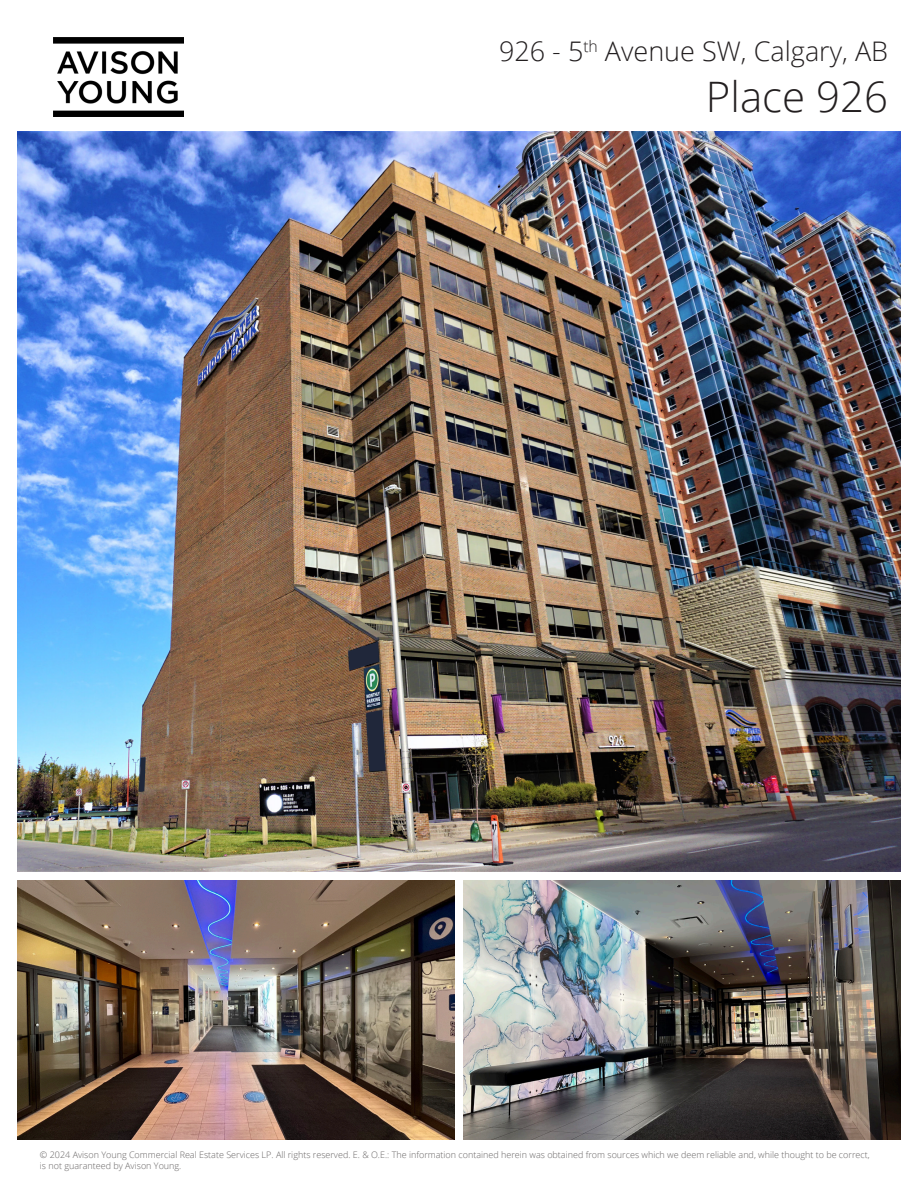
<style>
.page{position:relative;width:918px;height:1188px;background:#fff}
.page>*{position:absolute;margin:0;border:0;box-sizing:border-box;transform-origin:0 0}
.t1{font:300 42px "Open Sans";color:#231f20}
.t2{font:300 27px "Open Sans";color:#231f20}
.t3{font:300 9px/10.8px "Open Sans";color:#676464}
</style>
<div class="page">
<img style="left:18px;top:131px;width:882px;height:741px">
<img style="left:18px;top:880px;width:437px;height:259px">
<img style="left:463px;top:880px;width:437px;height:259px">
<svg style="left:349px;top:642px;width:30px;height:28px"></svg>
<svg style="left:367px;top:710px;width:18px;height:63px"></svg>
<img style="left:54px;top:37px;width:130px;height:79px">
<svg style="left:139px;top:757px;width:7px;height:35px"></svg>
<p class="t2" style="left:499px;top:33px;width:391px">926 - 5<sup>th</sup> Avenue SW, Calgary, AB</p>
<p class="t1" style="left:706px;top:68px;width:184px">Place 926</p>
<p class="t3" style="left:40px;top:1149px;width:831px">© 2024 Avison Young Commercial Real Estate Services LP. All rights reserved. E. &amp; O.E.: The information contained herein was obtained from sources which we deem reliable and, while thought to be correct, is not guaranteed by Avison Young.</p>
</div>
